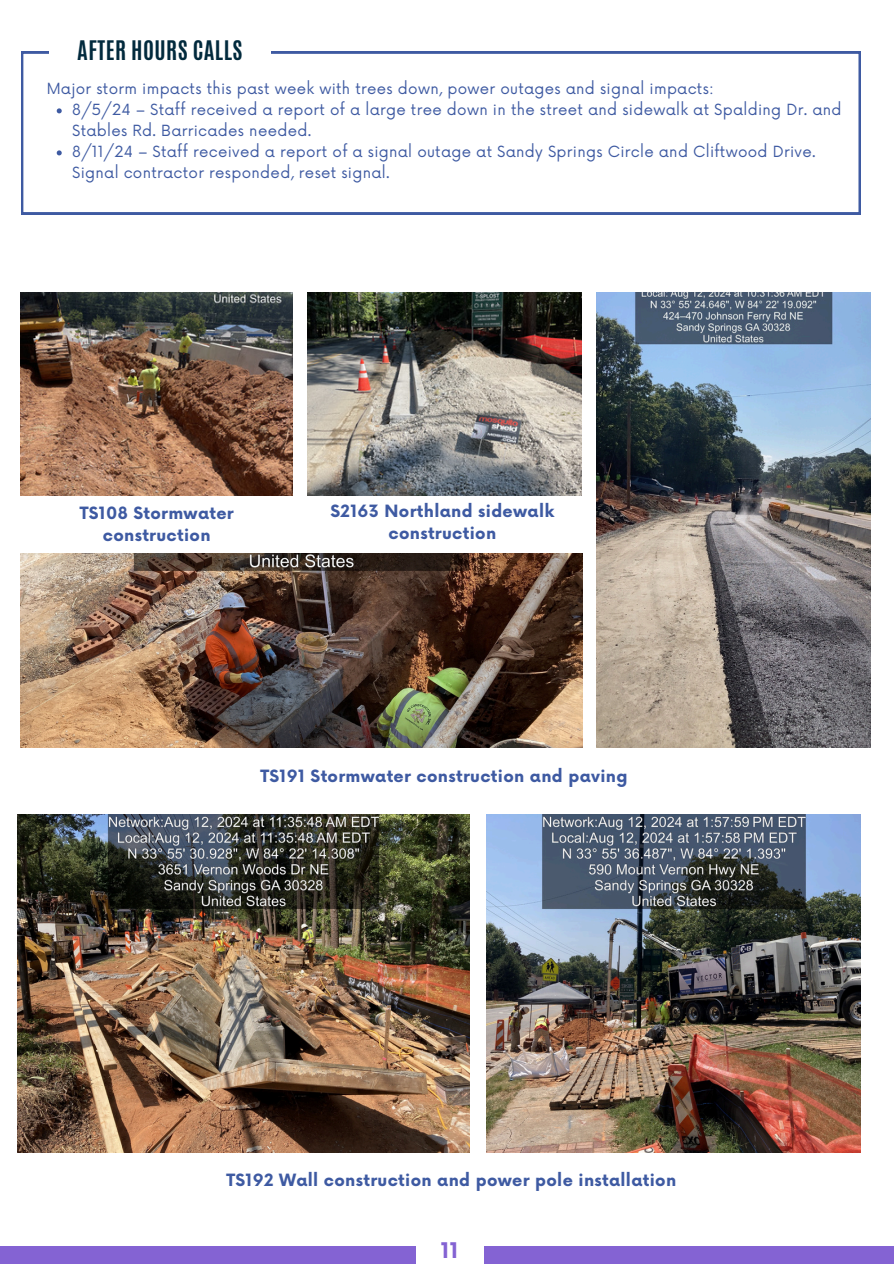
<style>
.page{position:relative;width:894px;height:1264px;background:#fff}
.page>*{position:absolute;margin:0;border:0;box-sizing:border-box;transform-origin:0 0}
.t1{font:700 22.5px "Antonio";letter-spacing:.02em;color:#022a3d}
.t2{font:700 21px "Now";color:#8463d3}
.t3{font:700 16.5px/22.5px "Now";letter-spacing:.02em;color:#3e5aa2;text-align:center}
.t4{font:15px/21px "Now";letter-spacing:.02em;color:#3e5aa2}
</style>
<div class="page">
<div style="left:0;top:1246px;width:893px;height:17px;background:#8463d3"></div>
<div style="left:416px;top:1231px;width:67px;height:32px;background:#fff"></div>
<img style="left:17px;top:814px;width:452px;height:339px">
<img style="left:21px;top:292px;width:272px;height:204px">
<img style="left:596px;top:292px;width:274px;height:456px">
<img style="left:486px;top:814px;width:374px;height:339px">
<img style="left:307px;top:292px;width:274px;height:204px">
<img style="left:21px;top:554px;width:561px;height:194px">
<svg style="left:21px;top:52px;width:839px;height:162px"></svg>
<svg style="left:50px;top:52px;width:220px;height:28px"></svg>
<svg style="left:57px;top:108px;width:5px;height:5px"></svg>
<svg style="left:57px;top:150px;width:5px;height:5px"></svg>
<h2 class="t1" style="left:77px;top:34px;width:167px">AFTER HOURS CALLS</h2>
<p class="t4" style="left:47px;top:79px;width:668px">Major storm impacts this past week with trees down, power outages and signal impacts:</p>
<h2 class="t4" style="left:72px;top:100px;width:770px">8/5/24 – Staff received a report of a large tree down in the street and sidewalk at Spalding Dr. and<br>Stables Rd. Barricades needed.</h2>
<p class="t4" style="left:72px;top:142px;width:744px">8/11/24 – Staff received a report of a signal outage at Sandy Springs Circle and Cliftwood Drive.<br>Signal contractor responded, reset signal.</p>
<p class="t3" style="left:80px;top:502px;width:155px">TS108 Stormwater construction</p>
<p class="t3" style="left:330px;top:500px;width:225px">S2163 Northland sidewalk construction</p>
<p class="t3" style="left:260px;top:766px;width:368px">TS191 Stormwater construction and paving</p>
<p class="t3" style="left:226px;top:1170px;width:451px">TS192 Wall construction and power pole installation</p>
<h1 class="t2" style="left:441px;top:1239px;width:19px">11</h1>
</div>
